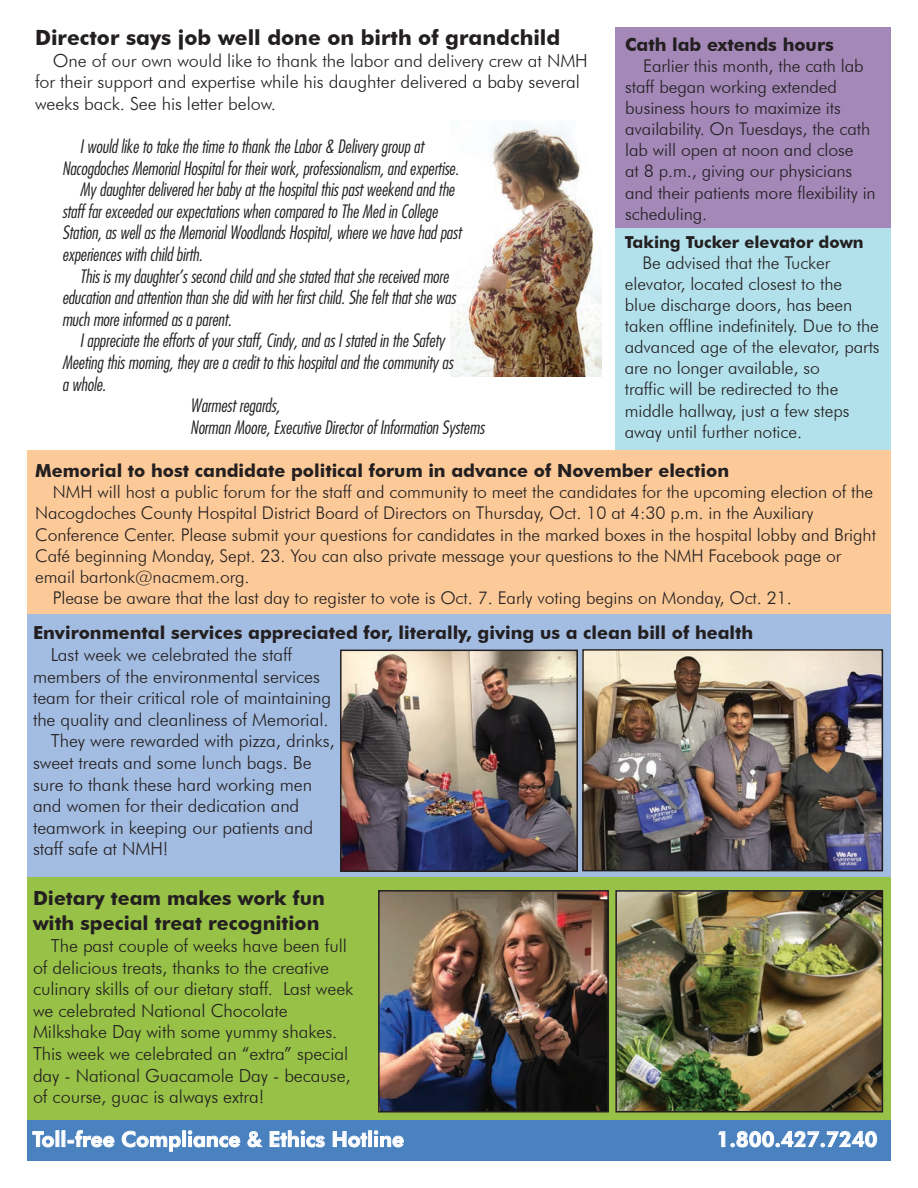
<style>
.page{position:relative;width:918px;height:1188px;background:#fff}
.page>*{position:absolute;margin:0;border:0;box-sizing:border-box;transform-origin:0 0}
.t1{font:800 21px "Futura BT";color:#fff}
.t2{font:700 21px "Futura BT";color:#231f20}
.t3{font:700 19.5px/25.7px "Futura BT";color:#231f20}
.t4{font:300 18px/21.6px "Futura BT";letter-spacing:-.005em;color:#231f20}
.t5{font:18px "Futura Lt Cn BT Italic";letter-spacing:-.005em;color:#231f20}
.t6{font:700 18px "Futura BT";color:#231f20}
.t7{font:300 17.55px/21px "Futura BT";letter-spacing:-.005em;color:#231f20}
.t8{font:700 16.5px "Futura BT";color:#231f20}
</style>
<div class="page">
<img style="left:451px;top:123px;width:150px;height:253px">
<div style="left:27px;top:875px;width:864px;height:247px;background:#97c147;border:2px solid #97c147"></div>
<div style="left:27px;top:612px;width:864px;height:264px;background:#a3bce1"></div>
<div style="left:27px;top:1120px;width:864px;height:41px;background:#4a81bf"></div>
<svg style="left:32px;top:1131px;width:22px;height:17px"></svg>
<svg style="left:68px;top:1130px;width:47px;height:18px"></svg>
<svg style="left:121px;top:1130px;width:60px;height:22px"></svg>
<div style="left:182px;top:1130px;width:4px;height:17px;border:1px solid #fff"></div>
<svg style="left:187px;top:1130px;width:54px;height:18px"></svg>
<svg style="left:247px;top:1131px;width:16px;height:17px"></svg>
<svg style="left:269px;top:1130px;width:56px;height:18px"></svg>
<svg style="left:332px;top:1131px;width:35px;height:17px"></svg>
<div style="left:368px;top:1130px;width:4px;height:17px;border:1px solid #fff"></div>
<svg style="left:373px;top:1130px;width:31px;height:18px"></svg>
<svg style="left:718px;top:1130px;width:159px;height:18px"></svg>
<img style="left:381px;top:893px;width:225px;height:217px">
<div style="left:378px;top:890px;width:231px;height:223px;border:2px solid #231f20"></div>
<img style="left:618px;top:893px;width:262px;height:217px">
<div style="left:615px;top:890px;width:268px;height:223px;border:2px solid #231f20"></div>
<img style="left:343px;top:653px;width:232px;height:216px">
<div style="left:340px;top:650px;width:238px;height:222px;border:2px solid #231f20"></div>
<img style="left:585px;top:652px;width:295px;height:216px">
<div style="left:582px;top:649px;width:301px;height:222px;border:2px solid #231f20"></div>
<div style="left:27px;top:451px;width:864px;height:163px;background:#fcca99"></div>
<div style="left:615px;top:27px;width:276px;height:207px;background:#a388b8"></div>
<div style="left:615px;top:228px;width:276px;height:222px;background:#b3e1eb"></div>
<p class="t2" style="left:35px;top:25px;width:527px">Director says job well done on birth of grandchild</p>
<p class="t4" style="left:35px;top:49px;width:554px;text-indent:18px">One of our own would like to thank the labor and delivery crew at NMH for their support and expertise while his daughter delivered a baby several weeks back. See his letter below.</p>
<p class="t5" style="left:80px;top:135px;width:345px">I would like to take the time to thank the Labor &amp; Delivery group at</p>
<p class="t5" style="left:62px;top:157px;width:398px">Nacogdoches Memorial Hospital for their work, professionalism, and expertise.</p>
<p class="t5" style="left:80px;top:178px;width:376px">My daughter delivered her baby at the hospital this past weekend and the</p>
<p class="t5" style="left:62px;top:200px;width:377px">staff far exceeded our expectations when compared to The Med in College</p>
<p class="t5" style="left:62px;top:222px;width:401px">Station, as well as the Memorial Woodlands Hospital, where we have had past</p>
<p class="t5" style="left:62px;top:243px;width:142px">experiences with child birth.</p>
<p class="t5" style="left:80px;top:265px;width:370px">This is my daughter’s second child and she stated that she received more</p>
<p class="t5" style="left:62px;top:286px;width:395px">education and attention than she did with her first child. She felt that she was</p>
<p class="t5" style="left:62px;top:308px;width:171px">much more informed as a parent.</p>
<p class="t5" style="left:80px;top:330px;width:366px">I appreciate the efforts of your staff, Cindy, and as I stated in the Safety</p>
<p class="t5" style="left:62px;top:351px;width:392px">Meeting this morning, they are a credit to this hospital and the community as</p>
<p class="t5" style="left:62px;top:373px;width:45px">a whole.</p>
<p class="t5" style="left:190px;top:394px;width:91px">Warmest regards,</p>
<p class="t5" style="left:190px;top:416px;width:296px">Norman Moore, Executive Director of Information Systems</p>
<p class="t6" style="left:625px;top:33px;width:210px">Cath lab extends hours</p>
<p class="t7" style="left:625px;top:55px;width:252px;text-indent:18px">Earlier this month, the cath lab staff began working extended business hours to maximize its availability. On Tuesdays, the cath lab will open at noon and close<br>at 8 p.m., giving our physicians and their patients more flexibility in scheduling.</p>
<p class="t8" style="left:625px;top:232px;width:240px">Taking Tucker elevator down</p>
<p class="t7" style="left:625px;top:252px;width:256px;text-indent:18px">Be advised that the Tucker elevator, located closest to the<br>blue discharge doors, has been taken offline indefinitely. Due to the advanced age of the elevator, parts are no longer available, so<br>traffic will be redirected to the middle hallway, just a few steps away until further notice.</p>
<p class="t6" style="left:35px;top:460px;width:695px">Memorial to host candidate political forum in advance of November election</p>
<p class="t7" style="left:53px;top:482px;width:822px">NMH will host a public forum for the staff and community to meet the candidates for the upcoming election of the</p>
<p class="t7" style="left:35px;top:503px;width:780px">Nacogdoches County Hospital District Board of Directors on Thursday, Oct. 10 at 4:30 p.m. in the Auxiliary</p>
<p class="t7" style="left:35px;top:524px;width:842px">Conference Center. Please submit your questions for candidates in the marked boxes in the hospital lobby and Bright</p>
<p class="t7" style="left:35px;top:545px;width:808px">Café beginning Monday, Sept. 23. You can also private message your questions to the NMH Facebook page or</p>
<p class="t7" style="left:35px;top:566px;width:216px">email bartonk@nacmem.org.</p>
<p class="t7" style="left:53px;top:587px;width:741px">Please be aware that the last day to register to vote is Oct. 7. Early voting begins on Monday, Oct. 21.</p>
<p class="t6" style="left:33px;top:622px;width:722px">Environmental services appreciated for, literally, giving us a clean bill of health</p>
<p class="t4" style="left:51px;top:644px;width:243px">Last week we celebrated the staff</p>
<p class="t4" style="left:33px;top:665px;width:289px">members of the environmental services</p>
<p class="t4" style="left:33px;top:687px;width:300px">team for their critical role of maintaining</p>
<p class="t4" style="left:33px;top:708px;width:297px">the quality and cleanliness of Memorial.</p>
<p class="t4" style="left:51px;top:730px;width:285px">They were rewarded with pizza, drinks,</p>
<p class="t4" style="left:33px;top:752px;width:280px">sweet treats and some lunch bags. Be</p>
<p class="t4" style="left:33px;top:773px;width:281px">sure to thank these hard working men</p>
<p class="t4" style="left:33px;top:795px;width:268px">and women for their dedication and</p>
<p class="t4" style="left:33px;top:816px;width:282px">teamwork in keeping our patients and</p>
<p class="t4" style="left:33px;top:838px;width:137px">staff safe at NMH!</p>
<p class="t3" style="left:33px;top:885px;width:293px">Dietary team makes work fun with special treat recognition</p>
<p class="t4" style="left:33px;top:935px;width:322px;text-indent:18px">The past couple of weeks have been full of delicious treats, thanks to the creative culinary skills of our dietary staff. Last week we celebrated National Chocolate Milkshake Day with some yummy shakes.<br>This week we celebrated an “extra” special day - National Guacamole Day - because, of course, guac is always extra!</p>
<p class="t1" style="left:32px;top:1126px;width:373px">Toll-free Compliance &amp; Ethics Hotline</p>
<p class="t1" style="left:717px;top:1126px;width:162px">1.800.427.7240</p>
</div>
